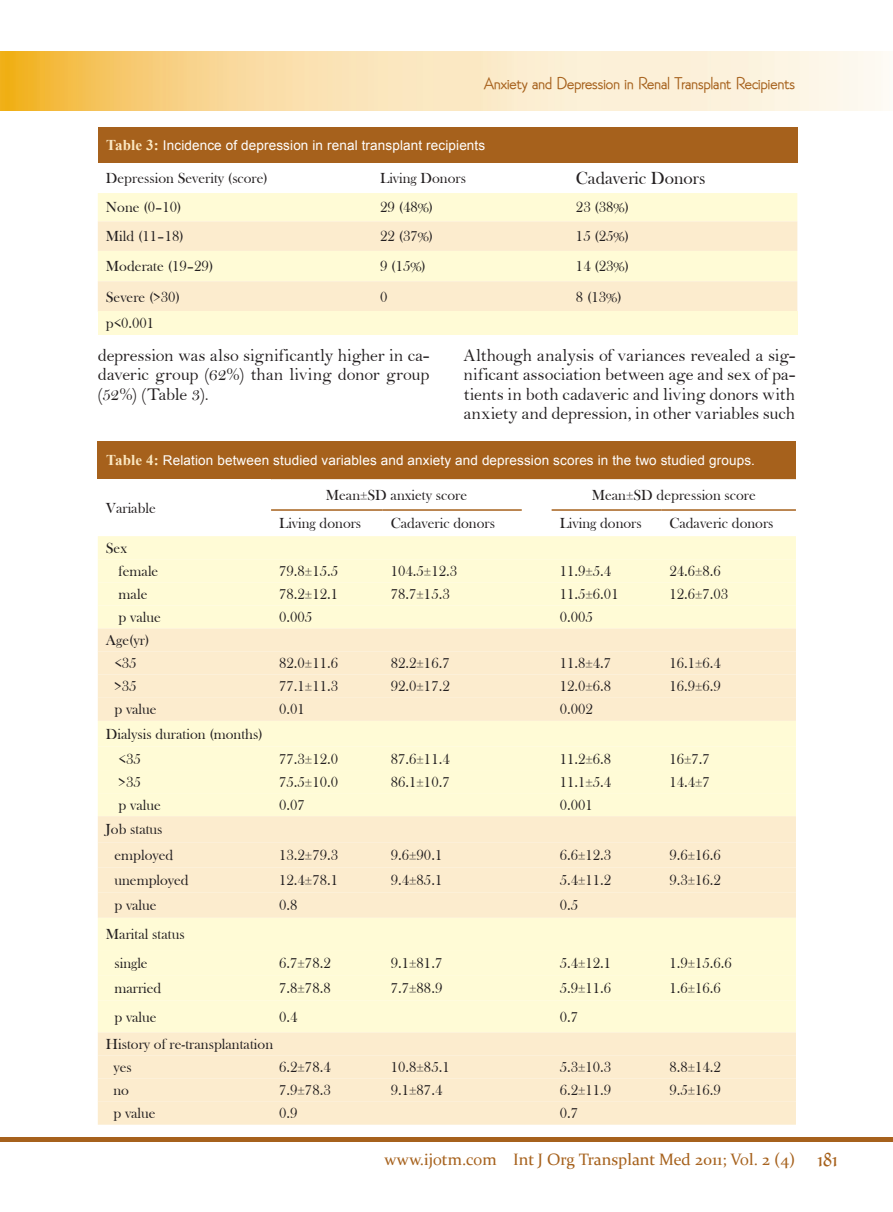
<style>
.page{position:relative;width:893px;height:1212px;background:#fff}
.page>*{position:absolute;margin:0;border:0;box-sizing:border-box;transform-origin:0 0}
.Body{font:18px/19.5px "Bell";letter-spacing:-.015em;color:#231f20;text-align:justify}
.Table_Text{font:18px "Bask Old Face";color:#231f20}
.Running_Title{font:16.5px "Bennie Goethe SH";color:#a6611c}
.t1{font:16.5px "Constantia";color:#a6611c}
.Table_Text-2{font:15px "Bask Old Face";color:#231f20}
.Table{font:13.5px "Arial";letter-spacing:.01em;color:#fff}
.s1{font-family:"Times New Roman";font-weight:700;font-size:15px;color:#fbe8c2}
</style>
<div class="page">
<div style="left:0;top:1137px;width:893px;height:5px;background:#a6611c"></div>
<img style="left:0;top:52px;width:883px;height:59px">
<div style="left:98px;top:128px;width:699px;height:35px;background:#a6611c"></div>
<div style="left:98px;top:193px;width:699px;height:28px;background:#fffbd6"></div>
<svg style="left:98px;top:221px;width:699px;height:91px;background:#fdf1d1"></svg>
<div style="left:98px;top:312px;width:699px;height:23px;background:#fffbd6"></div>
<div style="left:98px;top:441px;width:698px;height:38px;background:#a6611c"></div>
<svg style="left:271px;top:479px;width:525px;height:32px"></svg>
<div style="left:98px;top:536px;width:698px;height:23px;background:#fffbd6"></div>
<div style="left:98px;top:559px;width:698px;height:69px;background:#fffbd6"></div>
<svg style="left:98px;top:628px;width:698px;height:427px;background:#fef6d3"></svg>
<svg style="left:98px;top:651px;width:698px;height:267px;background:#fcecce"></svg>
<svg style="left:98px;top:675px;width:698px;height:217px;background:#fdf2d1"></svg>
<div style="left:98px;top:1055px;width:698px;height:70px;background:#fcecce"></div>
<hr style="left:271px;top:509px;width:112px;height:2px;background:#a6611c">
<hr style="left:383px;top:509px;width:139px;height:2px;background:#a6611c">
<hr style="left:552px;top:509px;width:109px;height:2px;background:#a6611c">
<hr style="left:661px;top:509px;width:135px;height:2px;background:#a6611c">
<p class="Running_Title" style="left:484px;top:73px;width:313px">Anxiety and Depression in Renal Transplant Recipients</p>
<p class="Table" style="left:106px;top:137px;width:380px"><span class="s1">Table 3:</span> Incidence of depression in renal transplant recipients</p>
<p class="Table_Text-2" style="left:106px;top:170px;width:164px">Depression Severity (score)</p>
<p class="Table_Text-2" style="left:380px;top:170px;width:87px">Living Donors</p>
<p class="Table_Text" style="left:576px;top:168px;width:131px">Cadaveric Donors</p>
<p class="Table_Text-2" style="left:106px;top:199px;width:77px">None (0–10)</p>
<p class="Table_Text-2" style="left:380px;top:199px;width:55px">29 (48%)</p>
<p class="Table_Text-2" style="left:576px;top:199px;width:55px">23 (38%)</p>
<p class="Table_Text-2" style="left:106px;top:228px;width:79px">Mild (11–18)</p>
<p class="Table_Text-2" style="left:380px;top:228px;width:55px">22 (37%)</p>
<p class="Table_Text-2" style="left:576px;top:228px;width:55px">15 (25%)</p>
<p class="Table_Text-2" style="left:106px;top:258px;width:109px">Moderate (19–29)</p>
<p class="Table_Text-2" style="left:380px;top:258px;width:47px">9 (15%)</p>
<p class="Table_Text-2" style="left:576px;top:258px;width:55px">14 (23%)</p>
<p class="Table_Text-2" style="left:106px;top:288px;width:76px">Severe (&gt;30)</p>
<p class="Table_Text-2" style="left:380px;top:288px;width:9px">0</p>
<p class="Table_Text-2" style="left:576px;top:288px;width:47px">8 (13%)</p>
<p class="Table_Text-2" style="left:106px;top:315px;width:50px">p&lt;0.001</p>
<p class="Body" style="left:98px;top:345px;width:333px">depression was also significantly higher in ca&shy;daveric group (62%) than living donor group (52%) (Table 3).</p>
<p class="Body" style="left:463px;top:345px;width:333px">Although analysis of variances revealed a sig&shy;nificant association between age and sex of pa&shy;tients in both cadaveric and living donors with anxiety and depression, in other variables such</p>
<p class="Table" style="left:106px;top:451px;width:650px"><span class="s1">Table 4:</span> Relation between studied variables and anxiety and depression scores in the two studied groups.</p>
<p class="Table_Text-2" style="left:106px;top:500px;width:51px">Variable</p>
<p class="Table_Text-2" style="left:326px;top:486px;width:143px">Mean±SD anxiety score</p>
<p class="Table_Text-2" style="left:592px;top:486px;width:166px">Mean±SD depression score</p>
<p class="Table_Text-2" style="left:279px;top:515px;width:84px">Living donors</p>
<p class="Table_Text-2" style="left:391px;top:515px;width:106px">Cadaveric donors</p>
<p class="Table_Text-2" style="left:560px;top:515px;width:84px">Living donors</p>
<p class="Table_Text-2" style="left:669px;top:515px;width:106px">Cadaveric donors</p>
<p class="Table_Text-2" style="left:106px;top:540px;width:23px">Sex</p>
<p class="Table_Text-2" style="left:119px;top:563px;width:41px">female</p>
<p class="Table_Text-2" style="left:279px;top:563px;width:60px">79.8±15.5</p>
<p class="Table_Text-2" style="left:391px;top:563px;width:68px">104.5±12.3</p>
<p class="Table_Text-2" style="left:560px;top:563px;width:53px">11.9±5.4</p>
<p class="Table_Text-2" style="left:669px;top:563px;width:53px">24.6±8.6</p>
<p class="Table_Text-2" style="left:119px;top:586px;width:30px">male</p>
<p class="Table_Text-2" style="left:279px;top:586px;width:60px">78.2±12.1</p>
<p class="Table_Text-2" style="left:391px;top:586px;width:60px">78.7±15.3</p>
<p class="Table_Text-2" style="left:560px;top:586px;width:60px">11.5±6.01</p>
<p class="Table_Text-2" style="left:669px;top:586px;width:60px">12.6±7.03</p>
<p class="Table_Text-2" style="left:119px;top:609px;width:44px">p value</p>
<p class="Table_Text-2" style="left:279px;top:609px;width:35px">0.005</p>
<p class="Table_Text-2" style="left:560px;top:609px;width:35px">0.005</p>
<p class="Table_Text-2" style="left:106px;top:632px;width:45px">Age(yr)</p>
<p class="Table_Text-2" style="left:114px;top:655px;width:24px">&lt;35</p>
<p class="Table_Text-2" style="left:279px;top:655px;width:60px">82.0±11.6</p>
<p class="Table_Text-2" style="left:391px;top:655px;width:60px">82.2±16.7</p>
<p class="Table_Text-2" style="left:560px;top:655px;width:53px">11.8±4.7</p>
<p class="Table_Text-2" style="left:669px;top:655px;width:53px">16.1±6.4</p>
<p class="Table_Text-2" style="left:114px;top:678px;width:24px">&gt;35</p>
<p class="Table_Text-2" style="left:279px;top:678px;width:60px">77.1±11.3</p>
<p class="Table_Text-2" style="left:391px;top:678px;width:60px">92.0±17.2</p>
<p class="Table_Text-2" style="left:560px;top:678px;width:53px">12.0±6.8</p>
<p class="Table_Text-2" style="left:669px;top:678px;width:53px">16.9±6.9</p>
<p class="Table_Text-2" style="left:114px;top:701px;width:44px">p value</p>
<p class="Table_Text-2" style="left:279px;top:701px;width:27px">0.01</p>
<p class="Table_Text-2" style="left:560px;top:701px;width:35px">0.002</p>
<p class="Table_Text-2" style="left:106px;top:726px;width:158px">Dialysis duration (months)</p>
<p class="Table_Text-2" style="left:119px;top:750px;width:24px">&lt;35</p>
<p class="Table_Text-2" style="left:279px;top:750px;width:60px">77.3±12.0</p>
<p class="Table_Text-2" style="left:391px;top:750px;width:60px">87.6±11.4</p>
<p class="Table_Text-2" style="left:560px;top:750px;width:53px">11.2±6.8</p>
<p class="Table_Text-2" style="left:669px;top:750px;width:42px">16±7.7</p>
<p class="Table_Text-2" style="left:119px;top:773px;width:24px">&gt;35</p>
<p class="Table_Text-2" style="left:279px;top:773px;width:60px">75.5±10.0</p>
<p class="Table_Text-2" style="left:391px;top:773px;width:60px">86.1±10.7</p>
<p class="Table_Text-2" style="left:560px;top:773px;width:53px">11.1±5.4</p>
<p class="Table_Text-2" style="left:669px;top:773px;width:42px">14.4±7</p>
<p class="Table_Text-2" style="left:119px;top:796px;width:44px">p value</p>
<p class="Table_Text-2" style="left:279px;top:796px;width:27px">0.07</p>
<p class="Table_Text-2" style="left:560px;top:796px;width:35px">0.001</p>
<p class="Table_Text-2" style="left:106px;top:821px;width:58px">Job status</p>
<p class="Table_Text-2" style="left:114px;top:847px;width:60px">employed</p>
<p class="Table_Text-2" style="left:279px;top:847px;width:60px">13.2±79.3</p>
<p class="Table_Text-2" style="left:391px;top:847px;width:53px">9.6±90.1</p>
<p class="Table_Text-2" style="left:560px;top:847px;width:53px">6.6±12.3</p>
<p class="Table_Text-2" style="left:669px;top:847px;width:53px">9.6±16.6</p>
<p class="Table_Text-2" style="left:114px;top:872px;width:76px">unemployed</p>
<p class="Table_Text-2" style="left:279px;top:872px;width:60px">12.4±78.1</p>
<p class="Table_Text-2" style="left:391px;top:872px;width:53px">9.4±85.1</p>
<p class="Table_Text-2" style="left:560px;top:872px;width:53px">5.4±11.2</p>
<p class="Table_Text-2" style="left:669px;top:872px;width:53px">9.3±16.2</p>
<p class="Table_Text-2" style="left:114px;top:897px;width:44px">p value</p>
<p class="Table_Text-2" style="left:279px;top:897px;width:20px">0.8</p>
<p class="Table_Text-2" style="left:560px;top:897px;width:20px">0.5</p>
<p class="Table_Text-2" style="left:106px;top:926px;width:80px">Marital status</p>
<p class="Table_Text-2" style="left:114px;top:954px;width:35px">single</p>
<p class="Table_Text-2" style="left:279px;top:954px;width:53px">6.7±78.2</p>
<p class="Table_Text-2" style="left:391px;top:954px;width:53px">9.1±81.7</p>
<p class="Table_Text-2" style="left:560px;top:954px;width:53px">5.4±12.1</p>
<p class="Table_Text-2" style="left:669px;top:954px;width:64px">1.9±15.6.6</p>
<p class="Table_Text-2" style="left:114px;top:980px;width:49px">married</p>
<p class="Table_Text-2" style="left:279px;top:980px;width:53px">7.8±78.8</p>
<p class="Table_Text-2" style="left:391px;top:980px;width:53px">7.7±88.9</p>
<p class="Table_Text-2" style="left:560px;top:980px;width:53px">5.9±11.6</p>
<p class="Table_Text-2" style="left:669px;top:980px;width:53px">1.6±16.6</p>
<p class="Table_Text-2" style="left:114px;top:1008px;width:44px">p value</p>
<p class="Table_Text-2" style="left:279px;top:1008px;width:20px">0.4</p>
<p class="Table_Text-2" style="left:560px;top:1008px;width:20px">0.7</p>
<p class="Table_Text-2" style="left:106px;top:1036px;width:169px">History of re-transplantation</p>
<p class="Table_Text-2" style="left:113px;top:1059px;width:20px">yes</p>
<p class="Table_Text-2" style="left:279px;top:1059px;width:53px">6.2±78.4</p>
<p class="Table_Text-2" style="left:391px;top:1059px;width:60px">10.8±85.1</p>
<p class="Table_Text-2" style="left:560px;top:1059px;width:53px">5.3±10.3</p>
<p class="Table_Text-2" style="left:669px;top:1059px;width:53px">8.8±14.2</p>
<p class="Table_Text-2" style="left:113px;top:1082px;width:17px">no</p>
<p class="Table_Text-2" style="left:279px;top:1082px;width:53px">7.9±78.3</p>
<p class="Table_Text-2" style="left:391px;top:1082px;width:53px">9.1±87.4</p>
<p class="Table_Text-2" style="left:560px;top:1082px;width:53px">6.2±11.9</p>
<p class="Table_Text-2" style="left:669px;top:1082px;width:53px">9.5±16.9</p>
<p class="Table_Text-2" style="left:113px;top:1105px;width:44px">p value</p>
<p class="Table_Text-2" style="left:279px;top:1105px;width:20px">0.9</p>
<p class="Table_Text-2" style="left:560px;top:1105px;width:20px">0.7</p>
<p class="t1" style="left:385px;top:1148px;width:412px">www.ijotm.com Int J Org Transplant Med 2011; Vol. 2 (4)</p>
</div>
